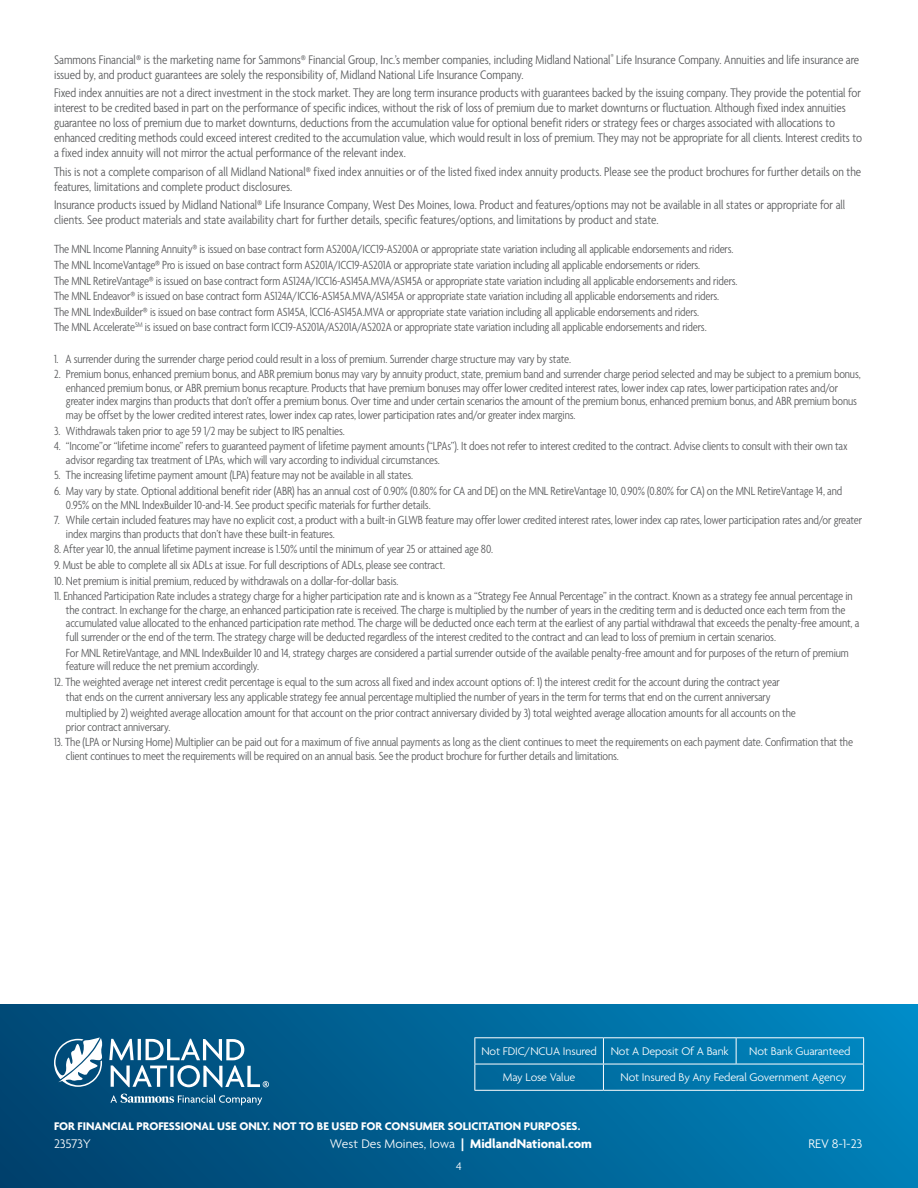
<style>
.page{position:relative;width:918px;height:1188px;background:#fff}
.page>*{position:absolute;margin:0;border:0;box-sizing:border-box;transform-origin:0 0}
.t1{font:300 condensed 13.5px/15px "Agenda";letter-spacing:-.005em;color:#58595b}
.t2{font:700 13.5px "Agenda";color:#fff}
.t3{font:300 13.5px "Agenda";letter-spacing:-.01em;color:#fff}
.t4{font:300 condensed 12.75px/13.5px "Agenda";letter-spacing:-.01em;color:#58595b}
.t5{font:300 12px "Agenda";letter-spacing:-.01em;color:#fff}
.t6{font:700 12px "Agenda";color:#fff}
.s1{font-weight:300}
</style>
<div class="page">
<div style="left:0;top:1004px;width:918px;height:184px;background:linear-gradient(to right,#00426e,#0185be)"></div>
<hr style="left:474px;top:1064px;width:129px;height:1px;background:#fff">
<hr style="left:603px;top:1064px;width:133px;height:1px;background:#fff">
<hr style="left:736px;top:1064px;width:128px;height:1px;background:#fff">
<hr style="left:474px;top:1037px;width:129px;height:1px;background:#fff">
<hr style="left:603px;top:1037px;width:133px;height:1px;background:#fff">
<hr style="left:736px;top:1037px;width:128px;height:1px;background:#fff">
<svg style="left:736px;top:1038px;width:1px;height:26px"></svg>
<svg style="left:474px;top:1038px;width:1px;height:52px"></svg>
<svg style="left:603px;top:1038px;width:1px;height:52px"></svg>
<svg style="left:863px;top:1038px;width:1px;height:52px"></svg>
<hr style="left:474px;top:1090px;width:129px;height:1px;background:#fff">
<hr style="left:603px;top:1090px;width:133px;height:1px;background:#fff">
<hr style="left:736px;top:1090px;width:128px;height:1px;background:#fff">
<svg style="left:109px;top:1039px;width:160px;height:48px"></svg>
<svg style="left:54px;top:1037px;width:49px;height:50px"></svg>
<svg style="left:110px;top:1094px;width:152px;height:11px;background:#3e7a9e"></svg>
<p class="t1" style="left:54px;top:53px;width:807px">Sammons Financial® is the marketing name for Sammons® Financial Group, Inc.’s member companies, including Midland National<sup>®</sup> Life Insurance Company. Annuities and life insurance are issued by, and product guarantees are solely the responsibility of, Midland National Life Insurance Company.</p>
<p class="t1" style="left:54px;top:86px;width:810px">Fixed index annuities are not a direct investment in the stock market. They are long term insurance products with guarantees backed by the issuing company. They provide the potential for interest to be credited based in part on the performance of specific indices, without the risk of loss of premium due to market downturns or fluctuation. Although fixed index annuities guarantee no loss of premium due to market downturns, deductions from the accumulation value for optional benefit riders or strategy fees or charges associated with allocations to enhanced crediting methods could exceed interest credited to the accumulation value, which would result in loss of premium. They may not be appropriate for all clients. Interest credits to a fixed index annuity will not mirror the actual performance of the relevant index.</p>
<p class="t1" style="left:54px;top:165px;width:809px">This is not a complete comparison of all Midland National® fixed index annuities or of the listed fixed index annuity products. Please see the product brochures for further details on the features, limitations and complete product disclosures.</p>
<p class="t1" style="left:54px;top:198px;width:793px">Insurance products issued by Midland National® Life Insurance Company, West Des Moines, Iowa. Product and features/options may not be available in all states or appropriate for all clients. See product materials and state availability chart for further details, specific features/options, and limitations by product and state.</p>
<p class="t4" style="left:54px;top:242px;width:685px;line-height:15.6px">The MNL Income Planning Annuity® is issued on base contract form AS200A/ICC19-AS200A or appropriate state variation including all applicable endorsements and riders.<br>The MNL IncomeVantage® Pro is issued on base contract form AS201A/ICC19-AS201A or appropriate state variation including all applicable endorsements or riders.<br>The MNL RetireVantage® is issued on base contract form AS124A/ICC16-AS145A.MVA/AS145A or appropriate state variation including all applicable endorsements and riders.<br>The MNL Endeavor® is issued on base contract form AS124A/ICC16-AS145A.MVA/AS145A or appropriate state variation including all applicable endorsements and riders.<br>The MNL IndexBuilder® is issued on base contract form AS145A, lCC16-AS145A.MVA or appropriate state variation including all applicable endorsements and riders.<br>The MNL Accelerate<sup>SM</sup> is issued on base contract form ICC19-AS201A/AS201A/AS202A or appropriate state variation including all applicable endorsements and riders.</p>
<p class="t4" style="left:54px;top:353px;width:519px">1. A surrender during the surrender charge period could result in a loss of premium. Surrender charge structure may vary by state.</p>
<p class="t4" style="left:66px;top:368px;width:796px;text-indent:-12px">2. Premium bonus, enhanced premium bonus, and ABR premium bonus may vary by annuity product, state, premium band and surrender charge period selected and may be subject to a premium bonus, enhanced premium bonus, or ABR premium bonus recapture. Products that have premium bonuses may offer lower credited interest rates, lower index cap rates, lower participation rates and/or greater index margins than products that don’t offer a premium bonus. Over time and under certain scenarios the amount of the premium bonus, enhanced premium bonus, and ABR premium bonus may be offset by the lower credited interest rates, lower index cap rates, lower participation rates and/or greater index margins.</p>
<p class="t4" style="left:54px;top:425px;width:292px">3. Withdrawals taken prior to age 59 1/2 may be subject to IRS penalties.</p>
<p class="t4" style="left:66px;top:440px;width:783px;text-indent:-12px">4. “Income”or “lifetime income” refers to guaranteed payment of lifetime payment amounts (“LPAs”). It does not refer to interest credited to the contract. Advise clients to consult with their own tax advisor regarding tax treatment of LPAs, which will vary according to individual circumstances.</p>
<p class="t4" style="left:54px;top:469px;width:361px">5. The increasing lifetime payment amount (LPA) feature may not be available in all states.</p>
<p class="t4" style="left:66px;top:485px;width:778px;text-indent:-12px">6. May vary by state. Optional additional benefit rider (ABR) has an annual cost of 0.90% (0.80% for CA and DE) on the MNL RetireVantage 10, 0.90% (0.80% for CA) on the MNL RetireVantage 14, and<br>0.95% on the MNL IndexBuilder 10-and-14. See product specific materials for further details.</p>
<p class="t4" style="left:66px;top:514px;width:798px;text-indent:-12px">7. While certain included features may have no explicit cost, a product with a built-in GLWB feature may offer lower credited interest rates, lower index cap rates, lower participation rates and/or greater index margins than products that don’t have these built-in features.</p>
<p class="t4" style="left:54px;top:543px;width:441px">8. After year 10, the annual lifetime payment increase is 1.50% until the minimum of year 25 or attained age 80.</p>
<p class="t4" style="left:54px;top:559px;width:393px">9. Must be able to complete all six ADLs at issue. For full descriptions of ADLs, please see contract.</p>
<p class="t4" style="left:54px;top:575px;width:346px">10. Net premium is initial premium, reduced by withdrawals on a dollar-for-dollar basis.</p>
<p class="t4" style="left:66px;top:590px;width:795px;text-indent:-12px">11. Enhanced Participation Rate includes a strategy charge for a higher participation rate and is known as a “Strategy Fee Annual Percentage” in the contract. Known as a strategy fee annual percentage in the contract. In exchange for the charge, an enhanced participation rate is received. The charge is multiplied by the number of years in the crediting term and is deducted once each term from the accumulated value allocated to the enhanced participation rate method. The charge will be deducted once each term at the earliest of any partial withdrawal that exceeds the penalty-free amount, a full surrender or the end of the term. The strategy charge will be deducted regardless of the interest credited to the contract and can lead to loss of premium in certain scenarios.</p>
<p class="t4" style="left:66px;top:647px;width:784px">For MNL RetireVantage, and MNL IndexBuilder 10 and 14, strategy charges are considered a partial surrender outside of the available penalty-free amount and for purposes of the return of premium feature will reduce the net premium accordingly.</p>
<p class="t4" style="left:66px;top:675px;width:731px;line-height:15.6px;text-indent:-12px">12. The weighted average net interest credit percentage is equal to the sum across all fixed and index account options of: 1) the interest credit for the account during the contract year that ends on the current anniversary less any applicable strategy fee annual percentage multiplied the number of years in the term for terms that end on the current anniversary multiplied by 2) weighted average allocation amount for that account on the prior contract anniversary divided by 3) total weighted average allocation amounts for all accounts on the</p>
<p class="t4" style="left:66px;top:720px;width:106px">prior contract anniversary.</p>
<p class="t4" style="left:66px;top:736px;width:789px;text-indent:-12px">13. The (LPA or Nursing Home) Multiplier can be paid out for a maximum of five annual payments as long as the client continues to meet the requirements on each payment date. Confirmation that the client continues to meet the requirements will be required on an annual basis. See the product brochure for further details and limitations.</p>
<p class="t5" style="left:481px;top:1045px;width:249px">Not FDIC/NCUA Insured Not A Deposit Of A Bank</p>
<p class="t5" style="left:749px;top:1045px;width:103px">Not Bank Guaranteed</p>
<p class="t5" style="left:503px;top:1071px;width:74px">May Lose Value</p>
<p class="t5" style="left:621px;top:1071px;width:228px">Not Insured By Any Federal Government Agency</p>
<p class="t6" style="left:54px;top:1120px;width:528px">FOR FINANCIAL PROFESSIONAL USE ONLY. NOT TO BE USED FOR CONSUMER SOLICITATION PURPOSES.</p>
<p class="t5" style="left:456px;top:1160px;width:7px">4</p>
<p class="t3" style="left:54px;top:1137px;width:39px">23573Y</p>
<p class="t2" style="left:330px;top:1137px;width:264px"><span class="s1">West Des Moines, Iowa</span> | MidlandNational.com</p>
<p class="t3" style="left:809px;top:1137px;width:55px">REV 8-1-23</p>
</div>
